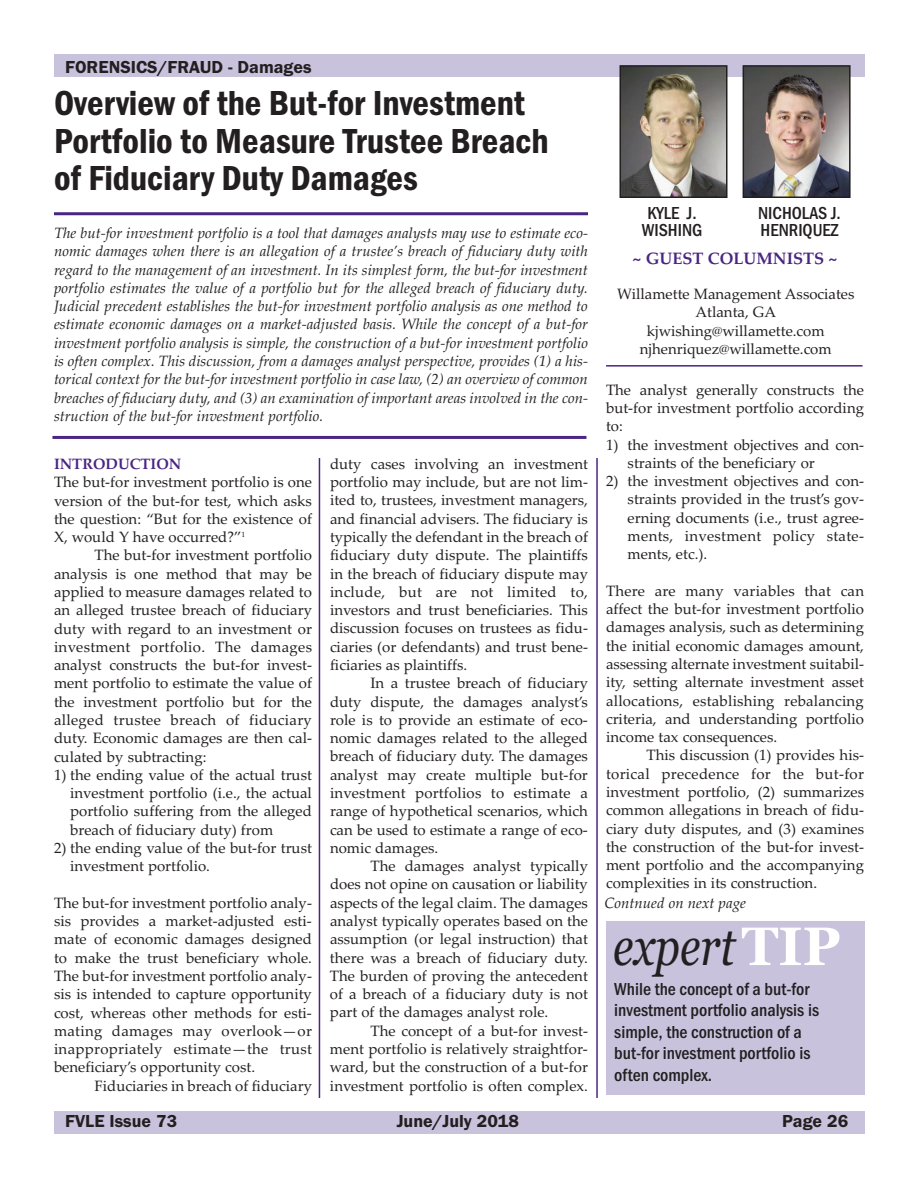
<style>
.page{position:relative;width:918px;height:1188px;background:#fff}
.page>*{position:absolute;margin:0;border:0;box-sizing:border-box;transform-origin:0 0}
.t1{font:italic 54px "Georgia";color:#231f20;scale:.8 1}
.t2{font:600 condensed 36px/37.5px "Franklin Gothic";color:#231f20}
.t3{font:500 condensed 18px/21.6px "Franklin Gothic";color:#231f20}
.t4{font:600 18px "Franklin Gothic";color:#231f20}
.t5{font:700 16.5px "Palatino Linotype";color:#4a2582}
.t6{font:15px/18.3px "Palatino Linotype";color:#231f20;text-align:justify}
.t7{font:italic 15px/18.3px "Palatino Linotype";color:#231f20;text-align:justify}
.t8{font:700 15px "Palatino Linotype";color:#4a2582}
.s1{font-weight:700;font-style:normal;color:#fff}
</style>
<div class="page">
<hr style="left:319px;top:458px;width:1px;height:640px;background:#4a2582">
<hr style="left:596px;top:458px;width:2px;height:640px;background:#4a2582">
<div style="left:54px;top:54px;width:810px;height:22px;background:#c9c2dd"></div>
<div style="left:54px;top:1112px;width:810px;height:22px;background:#c9c2dd"></div>
<hr style="left:606px;top:365px;width:257px;height:2px;background:#4a2582">
<div style="left:606px;top:922px;width:258px;height:173px;background:#c9c2dd"></div>
<img style="left:623px;top:68px;width:102px;height:127px">
<div style="left:620px;top:65px;width:108px;height:133px;border:2px solid #231f20"></div>
<img style="left:746px;top:68px;width:102px;height:127px">
<div style="left:743px;top:65px;width:108px;height:133px;border:2px solid #231f20"></div>
<hr style="left:54px;top:212px;width:534px;height:3px;background:#4a2582">
<hr style="left:52px;top:436px;width:534px;height:3px;background:#4a2582">
<p class="t4" style="left:65px;top:56px;width:248px">FORENSICS/FRAUD - Damages</p>
<h2 class="t2" style="left:54px;top:84px;width:496px">Overview of the But-for Investment<br>Portfolio to Measure Trustee Breach of Fiduciary Duty Damages</h2>
<p class="t3" style="left:642px;top:204px;width:62px;line-height:17.1px;text-align:center">KYLE J.<br>WISHING</p>
<p class="t3" style="left:758px;top:202px;width:84px">NICHOLAS J.</p>
<p class="t7" style="left:54px;top:224px;width:536px">The but-for investment portfolio is a tool that damages analysts may use to estimate eco-</p>
<p class="t3" style="left:761px;top:219px;width:79px">HENRIQUEZ</p>
<p class="t7" style="left:54px;top:242px;width:536px">nomic damages when there is an allegation of a trustee’s breach of fiduciary duty with regard to the management of an investment. In its simplest form, the but-for investment portfolio estimates the value of a portfolio but for the alleged breach of fiduciary duty.<br>Judicial precedent establishes the but-for investment portfolio analysis as one method to estimate economic damages on a market-adjusted basis. While the concept of a but-for investment portfolio analysis is simple, the construction of a but-for investment portfolio is often complex. This discussion, from a damages analyst perspective, provides (1) a his&shy;torical context for the but-for investment portfolio in case law, (2) an overview of common breaches of fiduciary duty, and (3) an examination of important areas involved in the con&shy;struction of the but-for investment portfolio.</p>
<p class="t5" style="left:633px;top:249px;width:206px">~ GUEST COLUMNISTS ~</p>
<p class="t6" style="left:617px;top:285px;width:239px;text-align:center">Willamette Management Associates<br>Atlanta, GA kjwishing@willamette.com njhenriquez@willamette.com</p>
<p class="t6" style="left:606px;top:380px;width:260px">The analyst generally constructs the but-for investment portfolio according to:</p>
<p class="t6" style="left:628px;top:435px;width:238px;text-indent:-22px">1) the investment objectives and con&shy;straints of the beneficiary or</p>
<p class="t6" style="left:628px;top:472px;width:238px;text-indent:-22px">2) the investment objectives and con&shy;straints provided in the trust’s gov&shy;erning documents (i.e., trust agree&shy;ments, investment policy state&shy;ments, etc.).</p>
<p class="t6" style="left:606px;top:582px;width:260px">There are many variables that can affect the but-for investment portfolio damages analysis, such as determining the initial economic damages amount, assessing alternate investment suitabil&shy;ity, setting alternate investment asset allocations, establishing rebalancing criteria, and understanding portfolio income tax consequences.</p>
<p class="t6" style="left:606px;top:746px;width:260px;text-indent:40px">This discussion (1) provides his&shy;torical precedence for the but-for investment portfolio, (2) summarizes common allegations in breach of fidu&shy;ciary duty disputes, and (3) examines the construction of the but-for invest&shy;ment portfolio and the accompanying complexities in its construction.</p>
<p class="t6" style="left:330px;top:455px;width:260px">duty cases involving an investment portfolio may include, but are not lim&shy;ited to, trustees, investment managers, and financial advisers. The fiduciary is typically the defendant in the breach of fiduciary duty dispute. The plaintiffs in the breach of fiduciary dispute may include, but are not limited to, investors and trust beneficiaries. This discussion focuses on trustees as fidu&shy;ciaries (or defendants) and trust bene&shy;ficiaries as plaintiffs.</p>
<p class="t6" style="left:330px;top:674px;width:260px;text-indent:40px">In a trustee breach of fiduciary duty dispute, the damages analyst’s role is to provide an estimate of eco&shy;nomic damages related to the alleged breach of fiduciary duty. The damages analyst may create multiple but-for investment portfolios to estimate a range of hypothetical scenarios, which can be used to estimate a range of eco&shy;nomic damages.</p>
<p class="t6" style="left:330px;top:857px;width:260px;text-indent:41px">The damages analyst typically does not opine on causation or liability aspects of the legal claim. The damages analyst typically operates based on the assumption (or legal instruction) that there was a breach of fiduciary duty.<br>The burden of proving the antecedent of a breach of a fiduciary duty is not part of the damages analyst role.</p>
<p class="t6" style="left:330px;top:1021px;width:260px;text-indent:40px">The concept of a but-for invest&shy;ment portfolio is relatively straightfor&shy;ward, but the construction of a but-for investment portfolio is often complex.</p>
<p class="t8" style="left:54px;top:455px;width:129px">INTRODUCTION</p>
<p class="t6" style="left:54px;top:473px;width:260px">The but-for investment portfolio is one version of the but-for test, which asks the question: “But for the existence of X, would Y have occurred?”<sup>1</sup></p>
<p class="t6" style="left:54px;top:546px;width:260px;text-indent:40px">The but-for investment portfolio analysis is one method that may be applied to measure damages related to an alleged trustee breach of fiduciary duty with regard to an investment or investment portfolio. The damages analyst constructs the but-for invest&shy;ment portfolio to estimate the value of the investment portfolio but for the alleged trustee breach of fiduciary duty. Economic damages are then cal&shy;culated by subtracting:</p>
<p class="t6" style="left:70px;top:766px;width:243px;text-indent:-16px">1) the ending value of the actual trust investment portfolio (i.e., the actual portfolio suffering from the alleged breach of fiduciary duty) from</p>
<p class="t6" style="left:70px;top:839px;width:243px;text-indent:-16px">2) the ending value of the but-for trust investment portfolio.</p>
<p class="t6" style="left:54px;top:894px;width:260px">The but-for investment portfolio analy&shy;sis provides a market-adjusted esti&shy;mate of economic damages designed to make the trust beneficiary whole.<br>The but-for investment portfolio analy&shy;sis is intended to capture opportunity cost, whereas other methods for esti&shy;mating damages may overlook—or inappropriately estimate—the trust beneficiary’s opportunity cost.</p>
<p class="t6" style="left:94px;top:1076px;width:219px">Fiduciaries in breach of fiduciary</p>
<p class="t7" style="left:605px;top:894px;width:143px">Contnued on next page</p>
<h1 class="t1" style="left:613px;top:915px;width:286px">expert<span class="s1">TIP</span></h1>
<p class="t3" style="left:614px;top:978px;width:206px">While the concept of a but-for investment portfolio analysis is simple, the construction of a but-for investment portfolio is often complex.</p>
<p class="t4" style="left:65px;top:1111px;width:113px">FVLE Issue 73</p>
<p class="t4" style="left:397px;top:1111px;width:124px">June/July 2018</p>
<p class="t4" style="left:782px;top:1111px;width:68px">Page 26</p>
</div>
